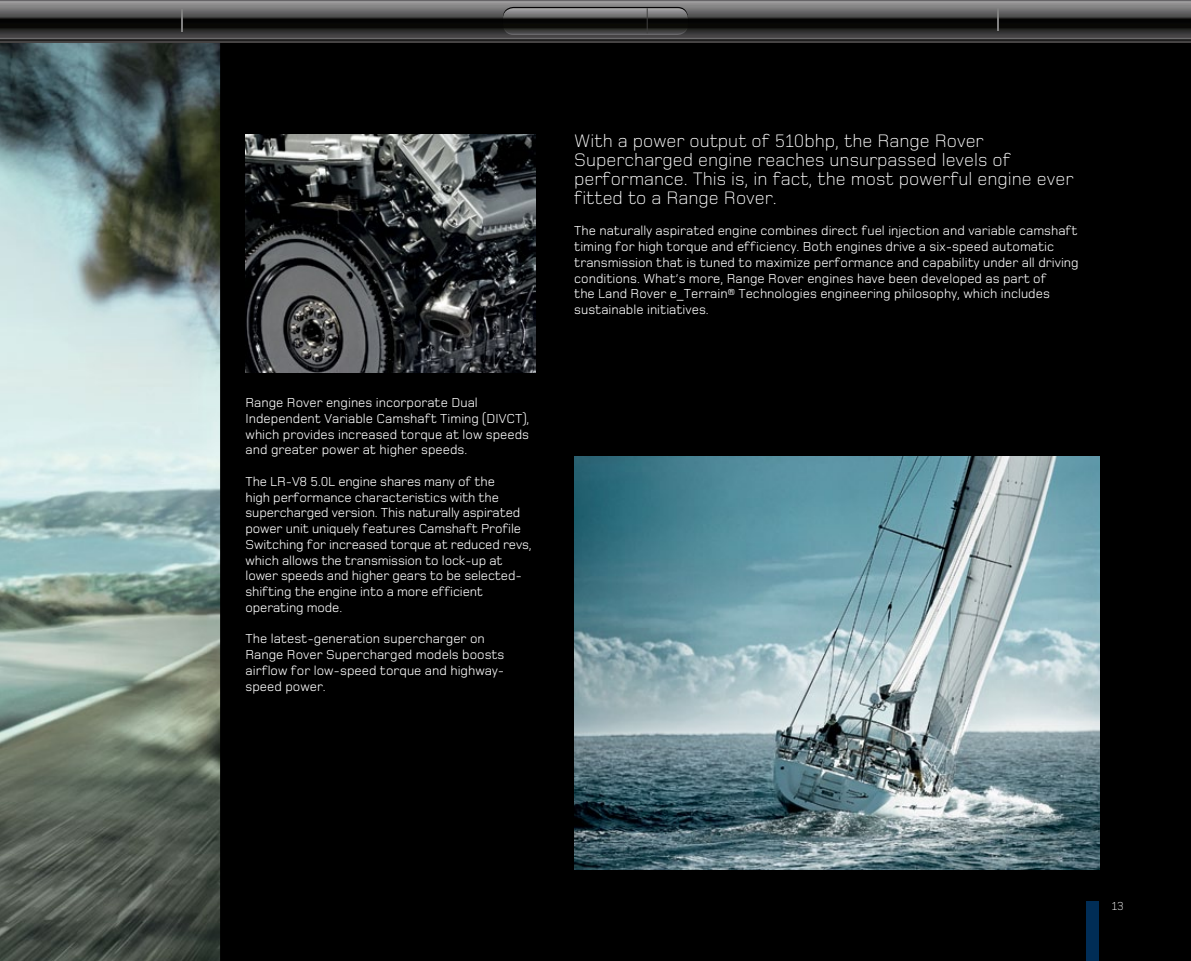
<style>
.page{position:relative;width:1191px;height:961px;background:#fff}
.page>*{position:absolute;margin:0;border:0;box-sizing:border-box;transform-origin:0 0}
.t1{font:300 18.75px/18.8px "Foundry Monoline OT2";color:#fff}
.t2{font:13.5px/15.8px "Foundry Monoline OT2";color:#fff}
.t3{font:300 12px "Foundry Monoline OT2";color:#fff}
</style>
<div class="page">
<div style="left:132px;top:43px;width:1059px;height:918px;background:#000"></div>
<img style="left:245px;top:134px;width:290px;height:238px">
<div style="left:1086px;top:901px;width:13px;height:60px;background:#002d56"></div>
<img style="left:0;top:43px;width:220px;height:918px">
<img style="left:574px;top:456px;width:525px;height:413px">
<img style="left:0;top:0;width:1191px;height:43px">
<svg style="left:503px;top:7px;width:185px;height:27px"></svg>
<svg style="left:503px;top:8px;width:185px;height:27px;background:#434343"></svg>
<svg style="left:647px;top:8px;width:1px;height:25px"></svg>
<svg style="left:181px;top:9px;width:1px;height:23px"></svg>
<svg style="left:997px;top:8px;width:1px;height:23px"></svg>
<p class="t2" style="left:245px;top:396px;width:285px">Range Rover engines incorporate Dual Independent Variable Camshaft Timing (DIVCT), which provides increased torque at low speeds and greater power at higher speeds.</p>
<p class="t2" style="left:245px;top:475px;width:288px">The LR-V8 5.0L engine shares many of the<br>high performance characteristics with the supercharged version. This naturally aspirated power unit uniquely features Camshaft Profile Switching for increased torque at reduced revs, which allows the transmission to lock-up at lower speeds and higher gears to be selected&shy;shifting the engine into a more efficient operating mode.</p>
<p class="t2" style="left:245px;top:632px;width:260px">The latest-generation supercharger on Range Rover Supercharged models boosts airflow for low-speed torque and highway&shy;speed power.</p>
<h1 class="t1" style="left:574px;top:133px;width:501px">With a power output of 510bhp, the Range Rover Supercharged engine reaches unsurpassed levels of performance. This is, in fact, the most powerful engine ever fitted to a Range Rover.</h1>
<p class="t2" style="left:574px;top:224px;width:506px">The naturally aspirated engine combines direct fuel injection and variable camshaft timing for high torque and efficiency. Both engines drive a six-speed automatic transmission that is tuned to maximize performance and capability under all driving conditions. What’s more, Range Rover engines have been developed as part of<br>the Land Rover e_Terrain® Technologies engineering philosophy, which includes sustainable initiatives.</p>
<p class="t3" style="left:1111px;top:901px;width:13px">13</p>
</div>
